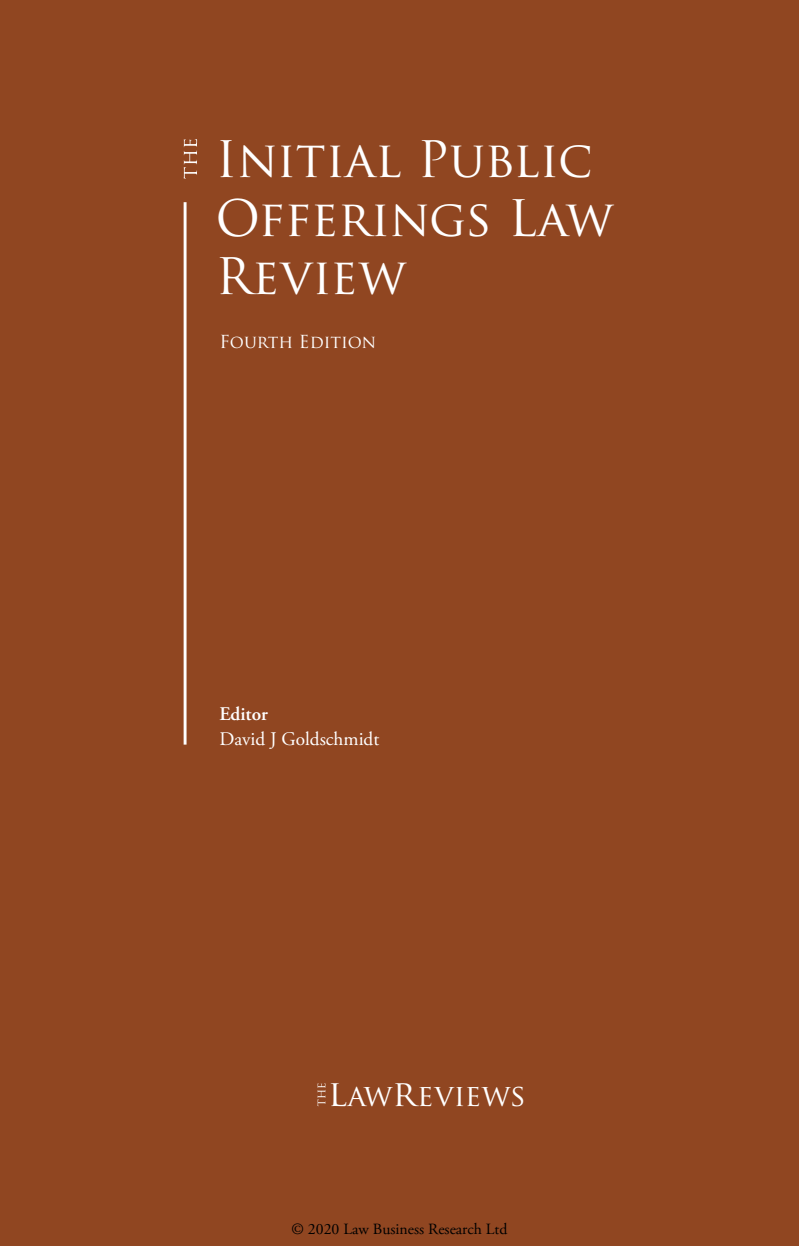
<style>
.page{position:relative;width:799px;height:1246px;background:#fff}
.page>*{position:absolute;margin:0;border:0;box-sizing:border-box;transform-origin:0 0}
.t1{font:49px/58.8px "Trajan Pro";color:#fff}
.t2{font:29.75px "Trajan Pro";color:#fff}
.t3{font:19.25px "Adobe Garamond Pro";color:#fff}
.t4{font:600 19.25px "Adobe Garamond Pro";color:#fff}
.t5{font:17.5px "Trajan Pro";color:#fff}
.t6{font:15.75px "Adobe Garamond Pro";color:#000}
.s1{font-size:35.7px}
</style>
<div class="page">
<div style="left:0;top:0;width:799px;height:1245px;background:#904621"></div>
<svg style="left:184px;top:139px;width:13px;height:40px"></svg>
<hr style="left:184px;top:202px;width:2px;height:542px;background:#fff">
<svg style="left:317px;top:1083px;width:8px;height:22px"></svg>
<p class="t1" style="left:215px;top:129px;width:400px">Initial Public<br>Offerings Law<br>Review</p>
<p class="t5" style="left:219px;top:331px;width:158px">Fourth Edition</p>
<p class="t4" style="left:219px;top:702px;width:50px">Editor</p>
<p class="t3" style="left:219px;top:726px;width:161px">David J Goldschmidt</p>
<p class="t2" style="left:328px;top:1076px;width:199px"><span class="s1">l</span>aw<span class="s1">r</span>eviews</p>
<p class="t6" style="left:291px;top:1218px;width:217px">© 2020 Law Business Research Ltd</p>
</div>
